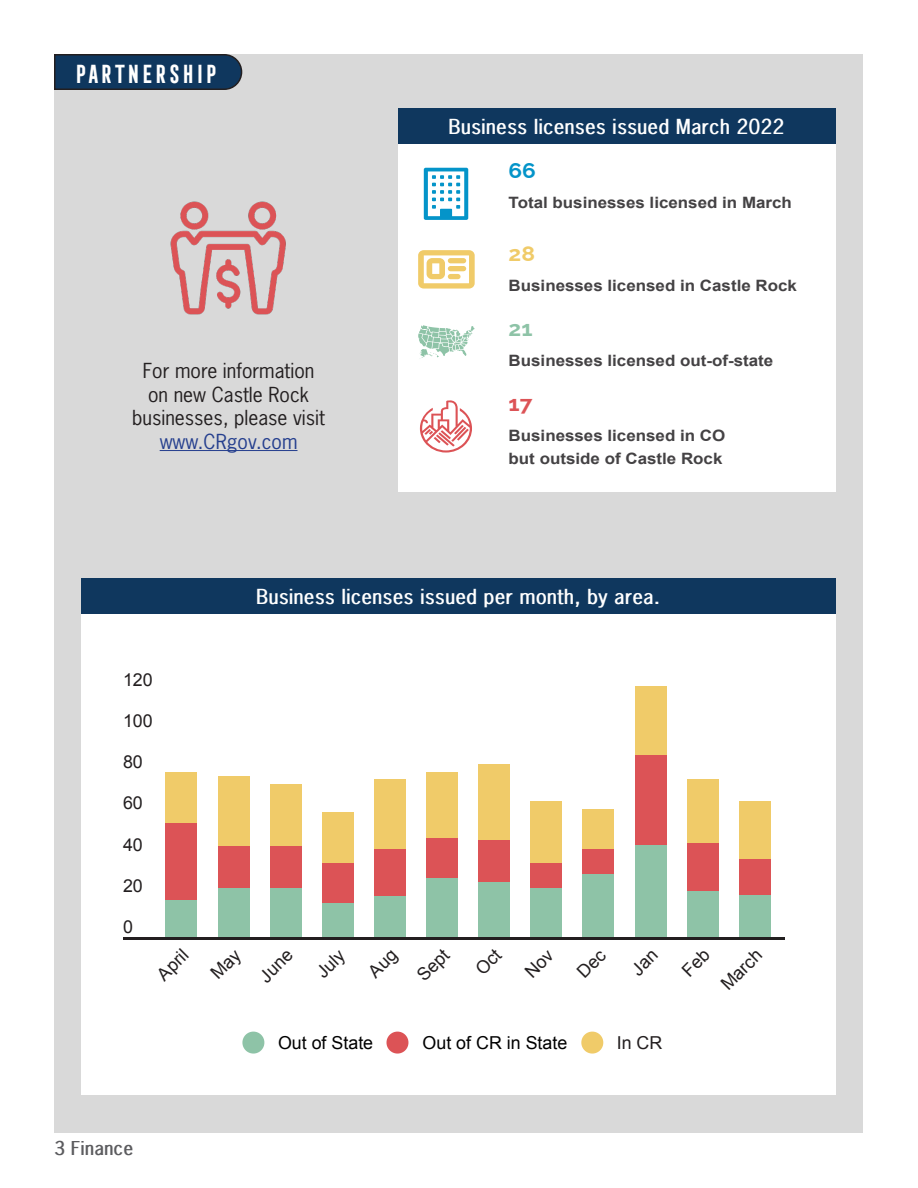
<style>
.page{position:relative;width:918px;height:1188px;background:#fff}
.page>*{position:absolute;margin:0;border:0;box-sizing:border-box;transform-origin:0 0}
.t1{font:700 24px "Frontage Condensed";color:#fff}
.t2{font:100 20.85px "Raleway";color:#0494c9;scale:1.08 1}
.t3{font:100 20.85px "Raleway";color:#f0cb69;scale:1.08 1}
.t4{font:100 20.85px "Raleway";color:#8ec3a7;scale:1.08 1}
.t5{font:100 20.85px "Raleway";color:#dc5356;scale:1.08 1}
.t6{font:700 19.5px "News Gothic";color:#fff}
.t7{font:19.5px/23.4px "News Gothic Std";color:#231f20;text-align:center}
.t8{font:700 18px "News Gothic";color:#5c5c5f}
.t9{font:17.85px/36.9px "Arial";color:#231f20}
.t10{font:17.85px "Arial";color:#000}
.t11{font:700 15.6px/23px "Arial";color:#444244;scale:1.08 1}
.s1{color:#253f8e}
</style>
<div class="page">
<div style="left:55px;top:55px;width:808px;height:1078px;background:#d9d9d9"></div>
<svg style="left:54px;top:54px;width:189px;height:37px;background:#1b3c5e"></svg>
<div style="left:398px;top:108px;width:437px;height:36px;background:#0f375e"></div>
<div style="left:81px;top:578px;width:754px;height:36px;background:#0f375e"></div>
<hr style="left:160px;top:450px;width:138px;height:1px;background:#253f8e">
<img style="left:170px;top:201px;width:116px;height:114px">
<div style="left:398px;top:144px;width:437px;height:347px;background:#fff"></div>
<svg style="left:424px;top:168px;width:44px;height:52px"></svg>
<svg style="left:418px;top:250px;width:57px;height:39px"></svg>
<svg style="left:418px;top:325px;width:57px;height:34px"></svg>
<svg style="left:420px;top:400px;width:52px;height:53px"></svg>
<div style="left:82px;top:614px;width:754px;height:480px;background:#fff"></div>
<hr style="left:123px;top:937px;width:661px;height:3px;background:#231f20">
<div style="left:166px;top:900px;width:31px;height:37px;background:#8ec3a7"></div>
<div style="left:166px;top:823px;width:31px;height:77px;background:#dc5356"></div>
<div style="left:166px;top:772px;width:31px;height:51px;background:#f0cb69"></div>
<div style="left:218px;top:888px;width:31px;height:49px;background:#8ec3a7"></div>
<div style="left:218px;top:846px;width:31px;height:42px;background:#dc5356"></div>
<div style="left:218px;top:776px;width:31px;height:70px;background:#f0cb69"></div>
<div style="left:270px;top:888px;width:31px;height:49px;background:#8ec3a7"></div>
<div style="left:270px;top:846px;width:31px;height:42px;background:#dc5356"></div>
<div style="left:270px;top:785px;width:31px;height:61px;background:#f0cb69"></div>
<div style="left:322px;top:903px;width:32px;height:34px;background:#8ec3a7"></div>
<div style="left:322px;top:863px;width:32px;height:40px;background:#dc5356"></div>
<div style="left:322px;top:812px;width:32px;height:51px;background:#f0cb69"></div>
<div style="left:374px;top:896px;width:32px;height:41px;background:#8ec3a7"></div>
<div style="left:374px;top:849px;width:32px;height:47px;background:#dc5356"></div>
<div style="left:374px;top:779px;width:32px;height:70px;background:#f0cb69"></div>
<div style="left:426px;top:878px;width:32px;height:59px;background:#8ec3a7"></div>
<div style="left:426px;top:838px;width:32px;height:40px;background:#dc5356"></div>
<div style="left:426px;top:772px;width:32px;height:66px;background:#f0cb69"></div>
<div style="left:478px;top:882px;width:32px;height:55px;background:#8ec3a7"></div>
<div style="left:478px;top:840px;width:32px;height:42px;background:#dc5356"></div>
<div style="left:478px;top:764px;width:32px;height:76px;background:#f0cb69"></div>
<div style="left:531px;top:888px;width:31px;height:49px;background:#8ec3a7"></div>
<div style="left:531px;top:863px;width:31px;height:25px;background:#dc5356"></div>
<div style="left:531px;top:801px;width:31px;height:62px;background:#f0cb69"></div>
<div style="left:583px;top:874px;width:31px;height:63px;background:#8ec3a7"></div>
<div style="left:583px;top:849px;width:31px;height:25px;background:#dc5356"></div>
<div style="left:583px;top:809px;width:31px;height:40px;background:#f0cb69"></div>
<div style="left:635px;top:845px;width:31px;height:92px;background:#8ec3a7"></div>
<div style="left:635px;top:754px;width:31px;height:91px;background:#dc5356"></div>
<div style="left:635px;top:686px;width:31px;height:68px;background:#f0cb69"></div>
<div style="left:687px;top:890px;width:32px;height:47px;background:#8ec3a7"></div>
<div style="left:687px;top:842px;width:32px;height:48px;background:#dc5356"></div>
<div style="left:687px;top:779px;width:32px;height:63px;background:#f0cb69"></div>
<div style="left:739px;top:894px;width:32px;height:43px;background:#8ec3a7"></div>
<div style="left:739px;top:859px;width:32px;height:35px;background:#dc5356"></div>
<div style="left:739px;top:801px;width:32px;height:58px;background:#f0cb69"></div>
<svg style="left:242px;top:1032px;width:22px;height:22px"></svg>
<svg style="left:387px;top:1032px;width:21px;height:22px"></svg>
<svg style="left:581px;top:1032px;width:22px;height:22px"></svg>
<p class="t1" style="left:74px;top:60px;width:145px">PARTNERSHIP</p>
<p class="t7" style="left:143px;top:359px;width:173px">For more information</p>
<p class="t7" style="left:148px;top:383px;width:163px">on new Castle Rock</p>
<p class="t7" style="left:132px;top:406px;width:194px">businesses, please visit <span class="s1">www.CRgov.com</span></p>
<p class="t6" style="left:448px;top:114px;width:338px">Business licenses issued March 2022</p>
<p class="t2" style="left:509px;top:154px;width:27px">66</p>
<p class="t11" style="left:509px;top:192px;width:264px">Total businesses licensed in March</p>
<p class="t3" style="left:509px;top:237px;width:26px">28</p>
<p class="t11" style="left:509px;top:274px;width:269px">Businesses licensed in Castle Rock</p>
<p class="t4" style="left:509px;top:312px;width:24px">21</p>
<p class="t11" style="left:509px;top:349px;width:247px">Businesses licensed out-of-state</p>
<p class="t5" style="left:509px;top:387px;width:24px">17</p>
<p class="t11" style="left:509px;top:424px;width:202px">Businesses licensed in CO but outside of Castle Rock</p>
<p class="t9" style="left:123px;top:661px;width:31px">120</p>
<p class="t9" style="left:123px;top:702px;width:31px">100</p>
<p class="t9" style="left:123px;top:743px;width:21px">80</p>
<p class="t9" style="left:123px;top:785px;width:21px">60</p>
<p class="t9" style="left:123px;top:826px;width:21px">40</p>
<p class="t9" style="left:123px;top:867px;width:21px">20</p>
<p class="t9" style="left:123px;top:908px;width:11px">0</p>
<p class="t6" style="left:256px;top:584px;width:406px">Business licenses issued per month, by area.</p>
<p class="t9" style="left:147px;top:964px;width:37px;rotate:-45deg">April</p>
<p class="t9" style="left:223px;top:940px;width:40px;text-indent:-32px;rotate:-45deg">May<br>June</p>
<p class="t9" style="left:306px;top:961px;width:33px;rotate:-45deg">July</p>
<p class="t9" style="left:407px;top:965px;width:38px;rotate:-45deg">Sept</p>
<p class="t9" style="left:685px;top:948px;width:51px;text-indent:-18px;rotate:-45deg">Feb<br>March</p>
<p class="t8" style="left:54px;top:1137px;width:81px">3 Finance</p>
<p class="t10" style="left:278px;top:1031px;width:97px">Out of State</p>
<p class="t10" style="left:423px;top:1031px;width:146px">Out of CR in State</p>
<p class="t9" style="left:617px;top:1025px;width:47px">In CR</p>
</div>
